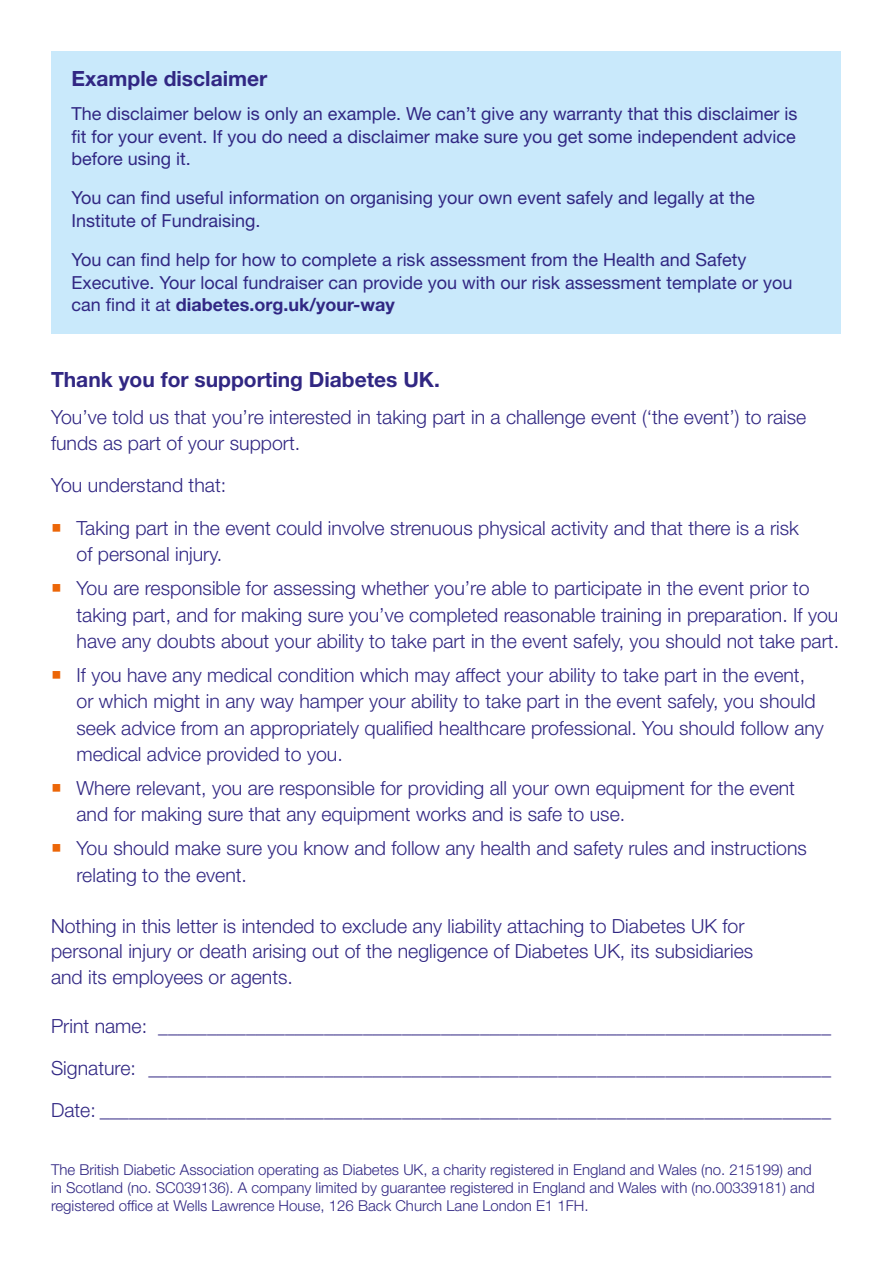
<style>
.page{position:relative;width:893px;height:1263px;background:#fff}
.page>*{position:absolute;margin:0;border:0;box-sizing:border-box;transform-origin:0 0}
.t1{font:700 21px "Helvetica Neue LT Std";color:#312783}
.t2{font:300 19.5px/26.4px "Helvetica Neue LT Std";color:#312783}
.t3{font:18px/22.5px "Helvetica Neue LT Std";color:#312783}
.t4{font:300 15px/18px "Helvetica Neue LT Std";color:#312783}
.s1{font-weight:700}
</style>
<div class="page">
<div style="left:52px;top:52px;width:789px;height:282px;background:#c9e9fb"></div>
<p class="t1" style="left:72px;top:65px;width:197px">Example disclaimer</p>
<p class="t3" style="left:72px;top:103px;width:727px;text-align:justify">The disclaimer below is only an example. We can’t give any warranty that this disclaimer is fit for your event. If you do need a disclaimer make sure you get some independent advice before using it.</p>
<p class="t3" style="left:72px;top:187px;width:685px">You can find useful information on organising your own event safely and legally at the<br>Institute of Fundraising.</p>
<p class="t3" style="left:72px;top:248px;width:722px">You can find help for how to complete a risk assessment from the Health and Safety<br>Executive. Your local fundraiser can provide you with our risk assessment template or you can find it at <span class="s1">diabetes.org.uk/your-way</span></p>
<p class="t1" style="left:51px;top:366px;width:390px">Thank you for supporting Diabetes UK.</p>
<p class="t2" style="left:51px;top:404px;width:757px;line-height:25.5px">You’ve told us that you’re interested in taking part in a challenge event (‘the event’) to raise funds as part of your support.</p>
<p class="t2" style="left:51px;top:471px;width:177px">You understand that:</p>
<p class="t2" style="left:77px;top:514px;width:724px">Taking part in the event could involve strenuous physical activity and that there is a risk of personal injury.</p>
<p class="t2" style="left:77px;top:575px;width:764px">You are responsible for assessing whether you’re able to participate in the event prior to taking part, and for making sure you’ve completed reasonable training in preparation. If you have any doubts about your ability to take part in the event safely, you should not take part.</p>
<p class="t2" style="left:77px;top:661px;width:749px">If you have any medical condition which may affect your ability to take part in the event, or which might in any way hamper your ability to take part in the event safely, you should seek advice from an appropriately qualified healthcare professional. You should follow any medical advice provided to you.</p>
<p class="t2" style="left:77px;top:774px;width:720px">Where relevant, you are responsible for providing all your own equipment for the event and for making sure that any equipment works and is safe to use.</p>
<p class="t2" style="left:77px;top:835px;width:732px">You should make sure you know and follow any health and safety rules and instructions relating to the event.</p>
<p class="t2" style="left:51px;top:912px;width:704px;line-height:25.5px">Nothing in this letter is intended to exclude any liability attaching to Diabetes UK for personal injury or death arising out of the negligence of Diabetes UK, its subsidiaries and its employees or agents.</p>
<p class="t2" style="left:51px;top:1005px;width:781px;line-height:42px;text-align:justify">Print name: _____________________________________________________________________ Signature: ______________________________________________________________________ Date: ___________________________________________________________________________</p>
<p class="t4" style="left:51px;top:1160px;width:765px">The British Diabetic Association operating as Diabetes UK, a charity registered in England and Wales (no. 215199) and in Scotland (no. SC039136). A company limited by guarantee registered in England and Wales with (no.00339181) and registered office at Wells Lawrence House, 126 Back Church Lane London E1 1FH.</p>
</div>
